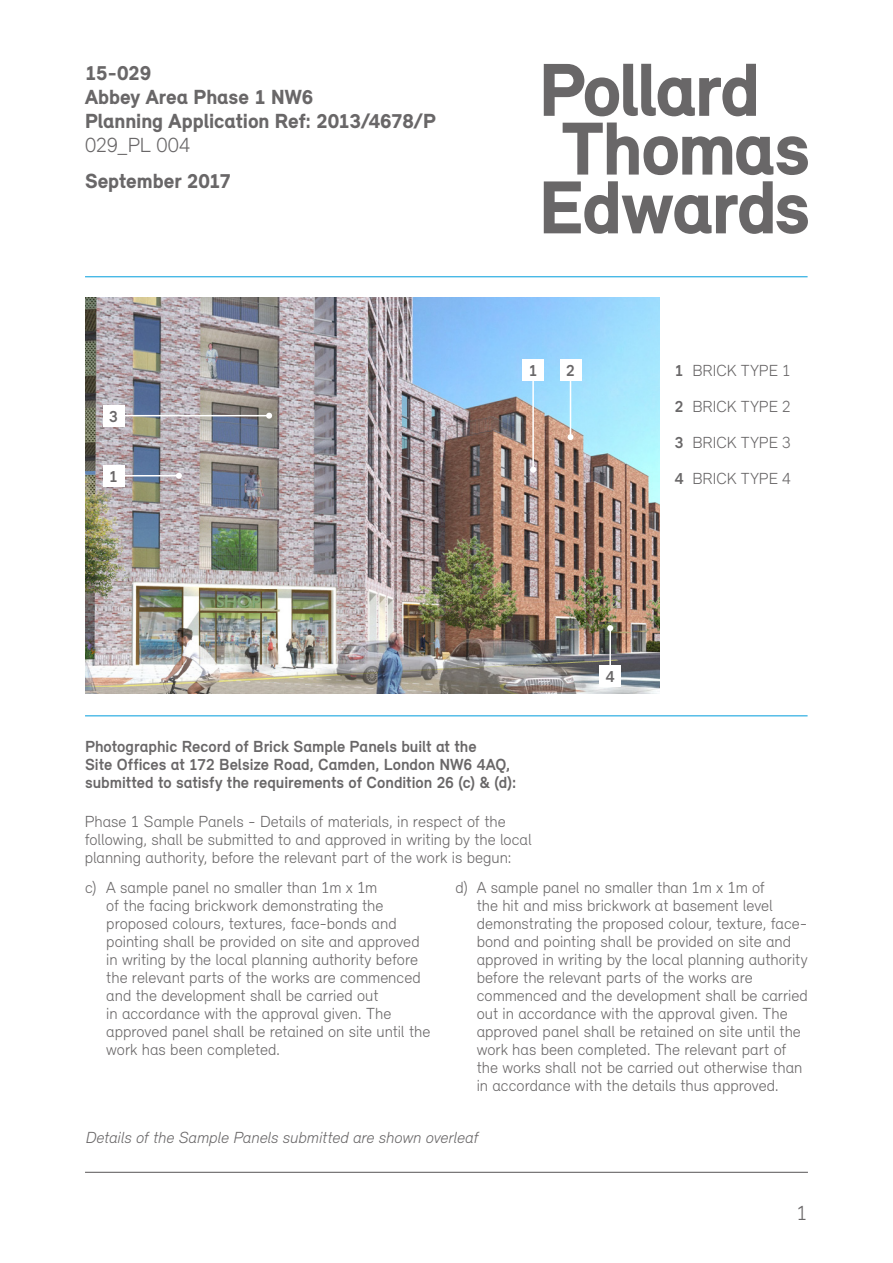
<style>
.page{position:relative;width:893px;height:1263px;background:#fff}
.page>*{position:absolute;margin:0;border:0;box-sizing:border-box;transform-origin:0 0}
.Document_title{font:900 21px "Relevant";letter-spacing:-.005em;color:#696768}
.Document_title-2{font:300 21px "Relevant";letter-spacing:-.005em;color:#696768}
.Body_text{font:300 16.5px/18px "Relevant";letter-spacing:-.005em;color:#696768}
.Body_text-2{font:700 16.5px "Relevant";color:#696768}
.Body_text-3{font:italic 300 16.5px "Relevant";letter-spacing:-.005em;color:#696768}
.s1{font-weight:700}
</style>
<div class="page">
<hr style="left:85px;top:1172px;width:723px;height:1px;background:#696768">
<hr style="left:85px;top:276px;width:723px;height:1px;background:#009ddc">
<hr style="left:85px;top:715px;width:723px;height:1px;background:#009ddc">
<svg style="left:544px;top:64px;width:212px;height:52px"></svg>
<svg style="left:563px;top:123px;width:245px;height:52px"></svg>
<svg style="left:544px;top:181px;width:264px;height:53px"></svg>
<img style="left:85px;top:298px;width:574px;height:395px">
<div style="left:103px;top:465px;width:21px;height:21px;background:#fff"></div>
<div style="left:103px;top:405px;width:21px;height:21px;background:#fff"></div>
<div style="left:522px;top:359px;width:22px;height:22px;background:#fff"></div>
<div style="left:600px;top:665px;width:21px;height:22px;background:#fff"></div>
<div style="left:560px;top:359px;width:21px;height:22px;background:#fff"></div>
<hr style="left:120px;top:415px;width:149px;height:1px;background:#fff">
<svg style="left:266px;top:413px;width:6px;height:6px"></svg>
<hr style="left:122px;top:475px;width:57px;height:1px;background:#fff">
<svg style="left:176px;top:473px;width:6px;height:6px"></svg>
<hr style="left:532px;top:378px;width:2px;height:92px;background:#fff">
<svg style="left:530px;top:467px;width:6px;height:6px"></svg>
<hr style="left:570px;top:378px;width:1px;height:59px;background:#fff">
<svg style="left:567px;top:434px;width:6px;height:6px"></svg>
<hr style="left:609px;top:628px;width:2px;height:40px;background:#fff">
<svg style="left:607px;top:625px;width:6px;height:6px"></svg>
<p class="Document_title" style="left:85px;top:59px;width:68px">15-029</p>
<p class="Document_title" style="left:85px;top:83px;width:230px">Abbey Area Phase 1 NW6</p>
<p class="Document_title" style="left:85px;top:107px;width:352px">Planning Application Ref: 2013/4678/P</p>
<p class="Document_title-2" style="left:85px;top:132px;width:107px">029_PL 004</p>
<p class="Document_title" style="left:85px;top:167px;width:148px">September 2017</p>
<p class="Body_text-2" style="left:109px;top:406px;width:10px">3</p>
<p class="Body_text-2" style="left:529px;top:360px;width:10px">1</p>
<p class="Body_text-2" style="left:566px;top:360px;width:10px">2</p>
<p class="Body_text" style="left:675px;top:361px;width:118px"><span class="s1">1</span> BRICK TYPE 1</p>
<p class="Body_text" style="left:675px;top:397px;width:118px"><span class="s1">2</span> BRICK TYPE 2</p>
<p class="Body_text" style="left:675px;top:433px;width:118px"><span class="s1">3</span> BRICK TYPE 3</p>
<p class="Body_text-2" style="left:109px;top:466px;width:10px">1</p>
<p class="Body_text" style="left:675px;top:469px;width:118px"><span class="s1">4</span> BRICK TYPE 4</p>
<p class="Body_text-2" style="left:85px;top:737px;width:393px">Photographic Record of Brick Sample Panels built at the</p>
<p class="Body_text-2" style="left:85px;top:755px;width:427px">Site Offices at 172 Belsize Road, Camden, London NW6 4AQ,</p>
<p class="Body_text-2" style="left:85px;top:773px;width:433px">submitted to satisfy the requirements of Condition 26 (c) &amp; (d):</p>
<p class="Body_text" style="left:85px;top:812px;width:449px">Phase 1 Sample Panels - Details of materials, in respect of the following, shall be submitted to and approved in writing by the local planning authority, before the relevant part of the work is begun:</p>
<p class="Body_text-2" style="left:606px;top:666px;width:10px">4</p>
<p class="Body_text" style="left:106px;top:878px;width:326px;text-indent:-21px">c) A sample panel no smaller than 1m x 1m<br>of the facing brickwork demonstrating the proposed colours, textures, face-bonds and pointing shall be provided on site and approved in writing by the local planning authority before the relevant parts of the works are commenced and the development shall be carried out<br>in accordance with the approval given. The approved panel shall be retained on site until the work has been completed.</p>
<p class="Body_text" style="left:477px;top:878px;width:333px;text-indent:-21px">d) A sample panel no smaller than 1m x 1m of<br>the hit and miss brickwork at basement level demonstrating the proposed colour, texture, face&shy;bond and pointing shall be provided on site and approved in writing by the local planning authority before the relevant parts of the works are commenced and the development shall be carried out in accordance with the approval given. The approved panel shall be retained on site until the work has been completed. The relevant part of the works shall not be carried out otherwise than in accordance with the details thus approved.</p>
<p class="Body_text-3" style="left:85px;top:1128px;width:394px">Details of the Sample Panels submitted are shown overleaf</p>
<p class="Document_title-2" style="left:796px;top:1200px;width:13px">1</p>
</div>
